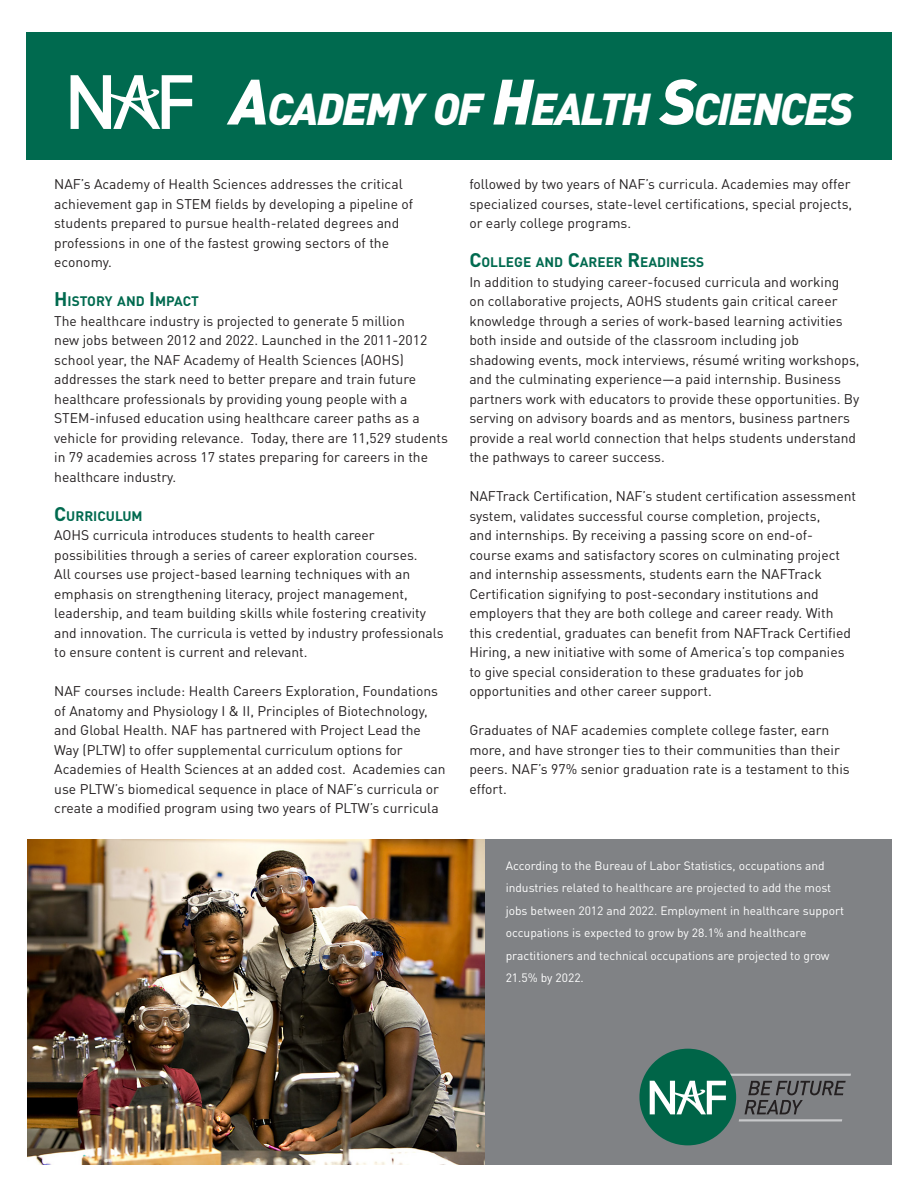
<style>
.page{position:relative;width:918px;height:1188px;background:#fff}
.page>*{position:absolute;margin:0;border:0;box-sizing:border-box;transform-origin:0 0}
.t1{font:italic 900 44.1px "DINOT";letter-spacing:-.045em;color:#fff}
.one_sheet_paragraph{font:13.8px/19.5px "DINOT";color:#231f20}
.one_sheet_paragraph-2{font:700 13.65px "DINOT";color:#006a4f}
.pull_quote_text{font:12px/22.5px "DINOT";color:#fff}
.s1{font-size:63px}
.s2{font-size:19.5px}
</style>
<div class="page">
<div style="left:27px;top:32px;width:865px;height:127px;background:#006a4f"></div>
<div style="left:54px;top:839px;width:838px;height:325px;background:#808285"></div>
<svg style="left:71px;top:75px;width:121px;height:54px"></svg>
<svg style="left:745px;top:1081px;width:101px;height:33px"></svg>
<hr style="left:724px;top:1074px;width:127px;height:2px;background:#c7c8ca">
<hr style="left:739px;top:1119px;width:103px;height:2px;background:#c7c8ca">
<div style="left:639px;top:1049px;width:97px;height:96px;background:#006548;border-radius:50%"></div>
<svg style="left:650px;top:1081px;width:76px;height:33px"></svg>
<img style="left:27px;top:839px;width:458px;height:325px">
<p class="t1" style="left:230px;top:80px;width:626px"><span class="s1">A</span>CADEMY OF <span class="s1">H</span>EALTH <span class="s1">S</span>CIENCES</p>
<p class="one_sheet_paragraph" style="left:54px;top:174px;width:361px">NAF’s Academy of Health Sciences addresses the critical achievement gap in STEM fields by developing a pipeline of students prepared to pursue health-related degrees and professions in one of the fastest growing sectors of the economy.</p>
<p class="one_sheet_paragraph-2" style="left:54px;top:292px;width:146px"><span class="s2">H</span>ISTORY AND <span class="s2">I</span> MPACT</p>
<p class="one_sheet_paragraph" style="left:54px;top:311px;width:395px">The healthcare industry is projected to generate 5 million<br>new jobs between 2012 and 2022. Launched in the 2011-2012 school year, the NAF Academy of Health Sciences (AOHS) addresses the stark need to better prepare and train future healthcare professionals by providing young people with a STEM-infused education using healthcare career paths as a vehicle for providing relevance. Today, there are 11,529 students in 79 academies across 17 states preparing for careers in the healthcare industry.</p>
<p class="one_sheet_paragraph-2" style="left:54px;top:507px;width:90px"><span class="s2">C</span>URRICULUM</p>
<p class="one_sheet_paragraph" style="left:54px;top:525px;width:391px">AOHS curricula introduces students to health career possibilities through a series of career exploration courses.<br>All courses use project-based learning techniques with an emphasis on strengthening literacy, project management, leadership, and team building skills while fostering creativity and innovation. The curricula is vetted by industry professionals to ensure content is current and relevant.</p>
<p class="one_sheet_paragraph" style="left:54px;top:681px;width:393px">NAF courses include: Health Careers Exploration, Foundations of Anatomy and Physiology I &amp; II, Principles of Biotechnology, and Global Health. NAF has partnered with Project Lead the Way (PLTW) to offer supplemental curriculum options for Academies of Health Sciences at an added cost. Academies can use PLTW’s biomedical sequence in place of NAF’s curricula or create a modified program using two years of PLTW’s curricula</p>
<p class="one_sheet_paragraph" style="left:469px;top:174px;width:384px">followed by two years of NAF’s curricula. Academies may offer specialized courses, state-level certifications, special projects, or early college programs.</p>
<p class="one_sheet_paragraph-2" style="left:469px;top:253px;width:237px"><span class="s2">C</span>OLLEGE AND <span class="s2">C</span>AREER <span class="s2">R</span>EADINESS</p>
<p class="one_sheet_paragraph" style="left:469px;top:272px;width:392px">In addition to studying career-focused curricula and working<br>on collaborative projects, AOHS students gain critical career knowledge through a series of work-based learning activities both inside and outside of the classroom including job shadowing events, mock interviews, résumé writing workshops, and the culminating experience—a paid internship. Business partners work with educators to provide these opportunities. By serving on advisory boards and as mentors, business partners provide a real world connection that helps students understand the pathways to career success.</p>
<p class="one_sheet_paragraph" style="left:469px;top:486px;width:388px">NAFTrack Certification, NAF’s student certification assessment system, validates successful course completion, projects,<br>and internships. By receiving a passing score on end-of&shy;course exams and satisfactory scores on culminating project and internship assessments, students earn the NAFTrack Certification signifying to post-secondary institutions and employers that they are both college and career ready. With this credential, graduates can benefit from NAFTrack Certified Hiring, a new initiative with some of America’s top companies to give special consideration to these graduates for job opportunities and other career support.</p>
<p class="one_sheet_paragraph" style="left:469px;top:720px;width:382px">Graduates of NAF academies complete college faster, earn more, and have stronger ties to their communities than their peers. NAF’s 97% senior graduation rate is a testament to this effort.</p>
<p class="pull_quote_text" style="left:506px;top:854px;width:340px">According to the Bureau of Labor Statistics, occupations and industries related to healthcare are projected to add the most jobs between 2012 and 2022. Employment in healthcare support occupations is expected to grow by 28.1% and healthcare practitioners and technical occupations are projected to grow 21.5% by 2022.</p>
</div>
